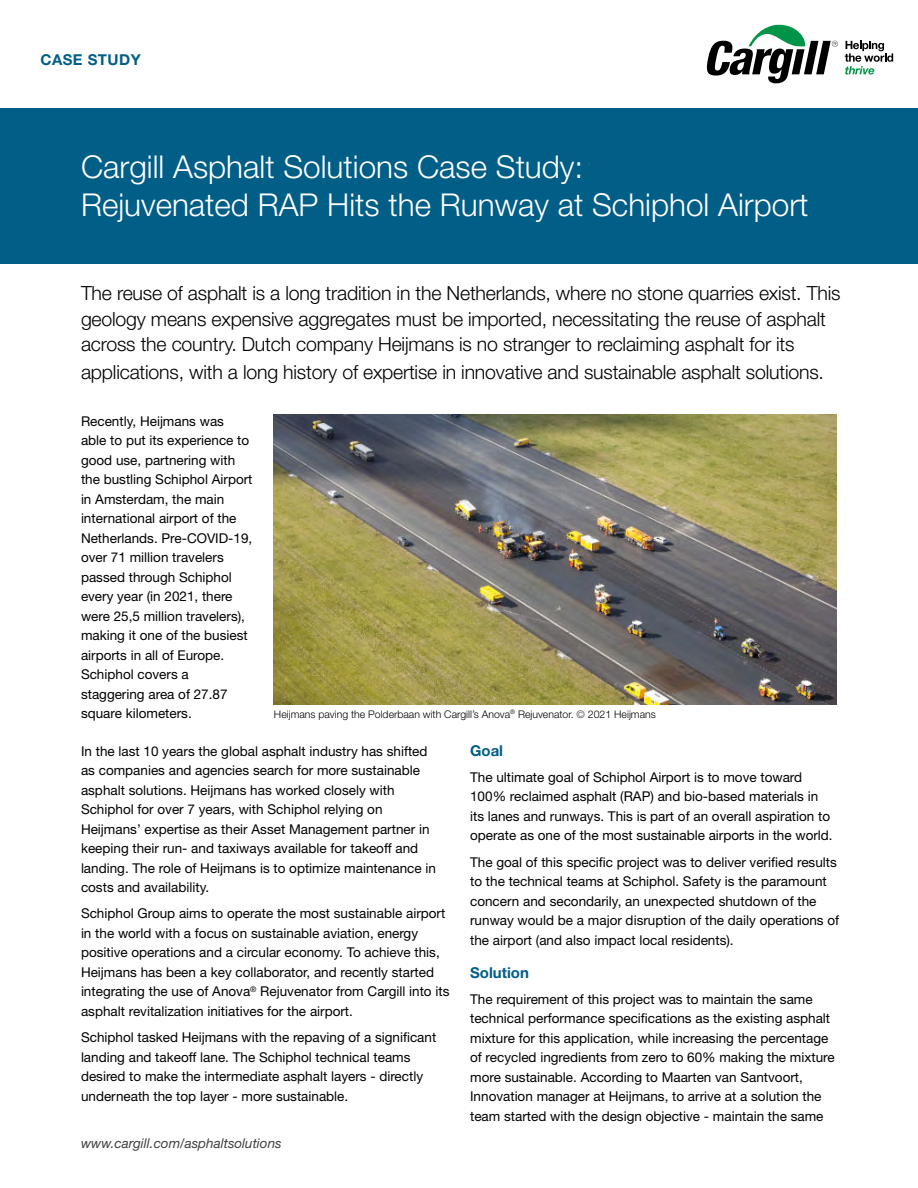
<style>
.page{position:relative;width:918px;height:1188px;background:#fff}
.page>*{position:absolute;margin:0;border:0;box-sizing:border-box;transform-origin:0 0}
.t1{font:300 31.5px/37.8px "Helvetica Neue LT Std";color:#fff}
.t2{font:300 19.5px/26px "Helvetica Neue LT Std";letter-spacing:-.01em;color:#000}
.t3{font:700 15px "Helvetica Neue LT Std";color:#005e87}
.t4{font:700 15px "Helvetica Neue LT Std";letter-spacing:.03em;color:#005e87}
.t5{font:13.5px/19.5px "Helvetica Neue LT Std";color:#000}
.t6{font:italic 13.5px "Helvetica Neue LT Std";color:#414042}
.t7{font:300 10.5px "Helvetica Neue LT Std";color:#000}
.s1{color:#414042}
</style>
<div class="page">
<svg style="left:706px;top:24px;width:132px;height:59px"></svg>
<svg style="left:845px;top:41px;width:48px;height:34px"></svg>
<div style="left:0;top:108px;width:918px;height:156px;background:#005e87"></div>
<img style="left:274px;top:415px;width:563px;height:289px">
<p class="t4" style="left:40px;top:50px;width:102px">CASE STUDY</p>
<h1 class="t1" style="left:81px;top:147px;width:729px">Cargill Asphalt Solutions Case Study:<br>Rejuvenated RAP Hits the Runway at Schiphol Airport</h1>
<p class="t2" style="left:81px;top:280px;width:761px">The reuse of asphalt is a long tradition in the Netherlands, where no stone quarries exist. This geology means expensive aggregates must be imported, necessitating the reuse of asphalt across the country. Dutch company Heijmans is no stranger to reclaiming asphalt for its applications, with a long history of expertise in innovative and sustainable asphalt solutions.</p>
<p class="t5" style="left:81px;top:411px;width:173px">Recently, Heijmans was able to put its experience to good use, partnering with the bustling Schiphol Airport in Amsterdam, the main international airport of the<br>Netherlands. Pre-COVID-19, over 71 million travelers passed through Schiphol every year (in 2021, there were 25,5 million travelers), making it one of the busiest airports in all of Europe.<br>Schiphol covers a staggering area of 27.87 square kilometers.</p>
<p class="t5" style="left:81px;top:741px;width:357px">In the last 10 years the global asphalt industry has shifted as companies and agencies search for more sustainable asphalt solutions. Heijmans has worked closely with Schiphol for over 7 years, with Schiphol relying on Heijmans’ expertise as their Asset Management partner in keeping their run- and taxiways available for takeoff and landing. The role of Heijmans is to optimize maintenance in costs and availability.</p>
<p class="t5" style="left:81px;top:904px;width:370px">Schiphol Group aims to operate the most sustainable airport in the world with a focus on sustainable aviation, energy positive operations and a circular economy. To achieve this, Heijmans has been a key collaborator, and recently started integrating the use of Anova<sup>®</sup> Rejuvenator from Cargill into its asphalt revitalization initiatives for the airport.</p>
<p class="t5" style="left:81px;top:1027px;width:357px">Schiphol tasked Heijmans with the repaving of a significant landing and takeoff lane. The Schiphol technical teams desired to make the intermediate asphalt layers - directly underneath the top layer - more sustainable.</p>
<p class="t7" style="left:274px;top:708px;width:383px">Heijmans paving the Polderbaan with Cargill’s Anova<sup>®</sup> Rejuvenator. <span class="s1">©</span> 2021 Heijmans</p>
<p class="t3" style="left:470px;top:741px;width:35px">Goal</p>
<p class="t5" style="left:470px;top:767px;width:364px">The ultimate goal of Schiphol Airport is to move toward 100% reclaimed asphalt (RAP) and bio-based materials in its lanes and runways. This is part of an overall aspiration to operate as one of the most sustainable airports in the world.</p>
<p class="t5" style="left:470px;top:852px;width:371px">The goal of this specific project was to deliver verified results to the technical teams at Schiphol. Safety is the paramount concern and secondarily, an unexpected shutdown of the runway would be a major disruption of the daily operations of the airport (and also impact local residents).</p>
<p class="t3" style="left:470px;top:963px;width:60px">Solution</p>
<p class="t5" style="left:470px;top:989px;width:366px">The requirement of this project was to maintain the same technical performance specifications as the existing asphalt mixture for this application, while increasing the percentage of recycled ingredients from zero to 60% making the mixture more sustainable. According to Maarten van Santvoort, Innovation manager at Heijmans, to arrive at a solution the team started with the design objective - maintain the same</p>
<p class="t6" style="left:81px;top:1135px;width:202px">www.cargill.com/asphaltsolutions</p>
</div>
